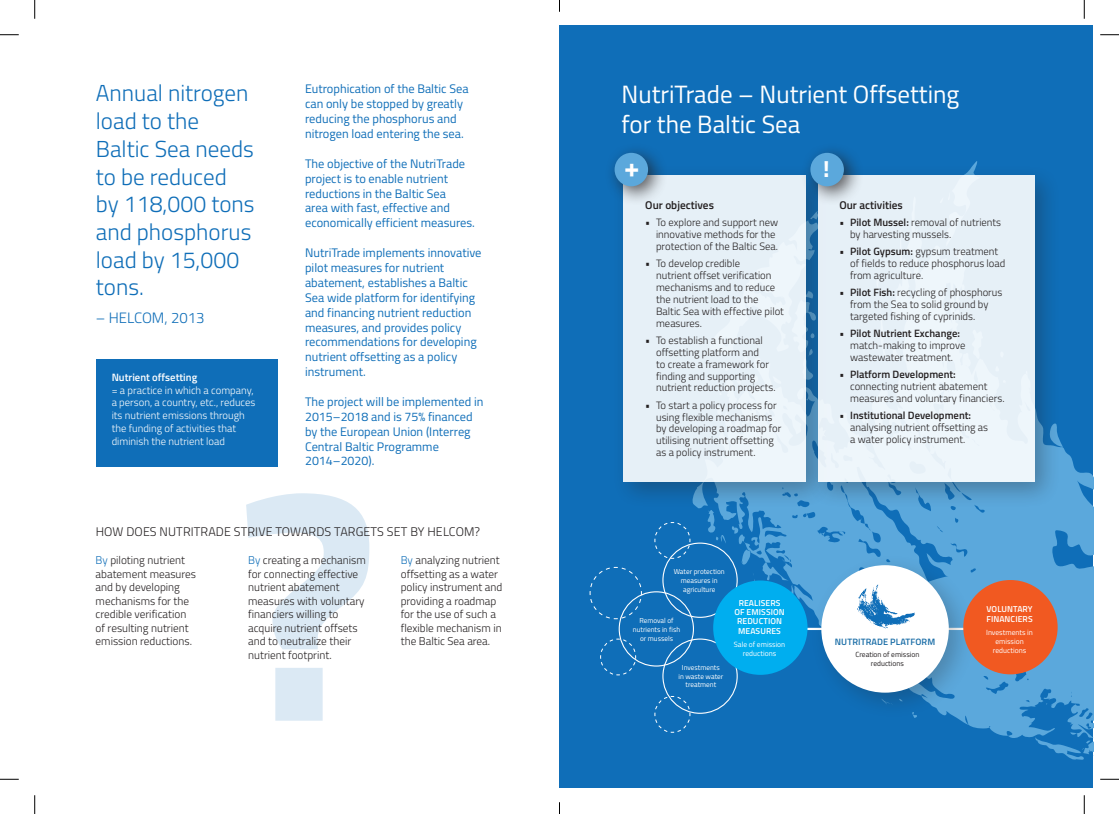
<style>
.page{position:relative;width:1119px;height:814px;background:#fff}
.page>*{position:absolute;margin:0;border:0;box-sizing:border-box;transform-origin:0 0}
.t1{font:700 328.5px "Titillium";color:#0f6eb8}
.t2{font:700 27.5px "Titillium";color:#fff}
.t3{font:25px/30px "Titillium";color:#fff}
.t4{font:700 23.25px "Titillium";color:#fff}
.t5{font:300 23.12px/27.8px "Titillium";color:#0f6eb8}
.t6{font:300 15px "Titillium";color:#0f6eb8}
.t7{font:300 12.5px "Titillium";letter-spacing:.01em;color:#231f20}
.t8{font:12.38px/14.9px "Titillium";color:#0f6eb8}
.t9{font:300 11.25px/13.5px "Titillium";color:#231f20}
.t10{font:600 11.25px "Titillium";color:#231f20}
.t11{font:300 10.62px/11.9px "Titillium";color:#231f20}
.t12{font:300 10.62px/12.8px "Titillium";color:#fff}
.t13{font:600 10.62px "Titillium";color:#231f20}
.t14{font:600 10.62px "Titillium";color:#fff}
.t15{font:600 9.25px "Titillium";letter-spacing:.01em;color:#186ca6}
.t16{font:600 8.62px/9.4px "Titillium";letter-spacing:.01em;color:#fff}
.t17{font:7.5px/9px "Titillium";color:#fff;text-align:center}
.t18{font:7.5px/8.9px "Titillium";color:#231f20;text-align:center}
.t19{font:7.25px/8.6px "Titillium";color:#fff;text-align:center}
.s1{color:#0f6eb8}
.s2{font-weight:600}
</style>
<div class="page">
<div style="left:559px;top:26px;width:533px;height:762px;background:#0f6eb8"></div>
<svg style="left:692px;top:161px;width:400px;height:599px"></svg>
<hr style="left:779px;top:627px;width:213px;height:3px;background:#fff">
<div style="left:809px;top:553px;width:166px;height:166px;background:#231f20;opacity:.25"></div>
<div style="left:821px;top:565px;width:127px;height:127px;background:#fff;border-radius:50%"></div>
<div style="left:963px;top:580px;width:94px;height:94px;background:#f15921;border-radius:50%"></div>
<div style="left:618px;top:591px;width:76px;height:75px;border:1px solid #fff;border-radius:50%"></div>
<svg style="left:589px;top:566px;width:53px;height:53px"></svg>
<div style="left:662px;top:542px;width:75px;height:75px;border:1px solid #fff;border-radius:50%"></div>
<svg style="left:600px;top:638px;width:36px;height:37px"></svg>
<svg style="left:654px;top:522px;width:36px;height:37px"></svg>
<div style="left:662px;top:638px;width:75px;height:75px;border:1px solid #fff;border-radius:50%"></div>
<svg style="left:857px;top:584px;width:57px;height:44px"></svg>
<div style="left:713px;top:580px;width:94px;height:94px;background:#00aeef;border-radius:50%"></div>
<svg style="left:654px;top:695px;width:36px;height:38px"></svg>
<div style="left:96px;top:359px;width:181px;height:108px;background:#0f6eb8"></div>
<div style="left:610px;top:163px;width:223px;height:346px;background:#231f20;opacity:.35"></div>
<div style="left:623px;top:175px;width:182px;height:307px;background:#e6f0f7"></div>
<div style="left:604px;top:143px;width:64px;height:63px;background:#231f20;opacity:.75"></div>
<div style="left:614px;top:153px;width:34px;height:33px;background:#5ba8dc;border-radius:50%"></div>
<div style="left:805px;top:163px;width:256px;height:346px;background:#231f20;opacity:.35"></div>
<div style="left:817px;top:175px;width:217px;height:307px;background:#e6f0f7"></div>
<div style="left:800px;top:143px;width:63px;height:63px;background:#231f20;opacity:.75"></div>
<div style="left:810px;top:153px;width:33px;height:33px;background:#5ba8dc;border-radius:50%"></div>
<svg style="left:0;top:34px;width:19px;height:1px"></svg>
<svg style="left:1100px;top:34px;width:18px;height:1px"></svg>
<svg style="left:0;top:778px;width:19px;height:2px"></svg>
<svg style="left:1100px;top:778px;width:18px;height:2px"></svg>
<svg style="left:34px;top:0;width:1px;height:19px"></svg>
<svg style="left:34px;top:795px;width:1px;height:18px"></svg>
<svg style="left:1083px;top:0;width:1px;height:19px"></svg>
<svg style="left:1083px;top:795px;width:1px;height:18px"></svg>
<h3 class="t5" style="left:96px;top:78px;width:160px">Annual nitrogen load to the<br>Baltic Sea needs to be reduced by 118,000 tons and phosphorus load by 15,000 tons.</h3>
<h3 class="t6" style="left:96px;top:307px;width:32px">– HELCO</h3>
<h3 class="t6" style="left:152px;top:307px;width:54px">M, 2013</h3>
<p class="t14" style="left:112px;top:369px;width:87px">Nutrient offsetting</p>
<p class="t12" style="left:112px;top:383px;width:145px">= a practice in which a company, a person, a country, etc., reduces its nutrient emissions through the funding of activities that diminish the nutrient load</p>
<p class="t8" style="left:305px;top:81px;width:165px">Eutrophication of the Baltic Sea can only be stopped by greatly reducing the phosphorus and nitrogen load entering the sea.</p>
<p class="t8" style="left:305px;top:155px;width:171px">The objective of the NutriTrade project is to enable nutrient reductions in the Baltic Sea<br>area with fast, effective and economically efficient measures.</p>
<p class="t8" style="left:305px;top:245px;width:178px">NutriTrade implements innovative pilot measures for nutrient abatement, establishes a Baltic<br>Sea wide platform for identifying and financing nutrient reduction measures, and provides policy recommendations for developing nutrient offsetting as a policy instrument.</p>
<p class="t8" style="left:305px;top:393px;width:180px">The project will be implemented in<br>2015–2018 and is 75% financed by the European Union (Interreg<br>Central Baltic Programme<br>2014–2020).</p>
<h1 class="t1" style="left:236px;top:354px;width:145px">?</h1>
<p class="t7" style="left:96px;top:522px;width:348px">How does N utriTrade strive towards targets set by HELCO</p>
<p class="t7" style="left:464px;top:522px;width:18px">M?</p>
<p class="t9" style="left:96px;top:552px;width:102px"><span class="s1">By</span> piloting nutrient abatement measures and by developing mechanisms for the credible verification of resulting nutrient emission reductions.</p>
<p class="t9" style="left:248px;top:552px;width:119px"><span class="s1">By</span> creating a mechanism for connecting effective nutrient abatement measures with voluntary financiers willing to acquire nutrient offsets and to neutralize their nutrient footprint.</p>
<p class="t9" style="left:400px;top:552px;width:103px"><span class="s1">By</span> analyzing nutrient offsetting as a water policy instrument and providing a roadmap for the use of such a flexible mechanism in the Baltic Sea area.</p>
<h3 class="t3" style="left:621px;top:78px;width:339px">NutriTrade – Nutrient Offsetting for the Baltic Sea</h3>
<h2 class="t2" style="left:624px;top:146px;width:17px">+</h2>
<p class="t10" style="left:645px;top:197px;width:70px">Our objectives</p>
<p class="t11" style="left:656px;top:216px;width:123px;text-indent:-11px">• To explore and support new innovative methods for the protection of the Baltic Sea.</p>
<p class="t11" style="left:656px;top:257px;width:129px;text-indent:-11px">• To develop credible<br>nutrient offset verification mechanisms and to reduce the nutrient load to the<br>Baltic Sea with effective pilot measures.</p>
<p class="t11" style="left:656px;top:333px;width:121px;text-indent:-11px">• To establish a functional offsetting platform and<br>to create a framework for finding and supporting nutrient reduction projects.</p>
<p class="t11" style="left:656px;top:398px;width:127px;text-indent:-11px">• To start a policy process for using flexible mechanisms by developing a roadmap for utilising nutrient offsetting as a policy instrument.</p>
<h3 class="t4" style="left:823px;top:151px;width:8px">!</h3>
<p class="t10" style="left:839px;top:197px;width:65px">Our activities</p>
<p class="t11" style="left:850px;top:216px;width:152px;text-indent:-11px"><span class="s2">• Pilot Mussel:</span> removal of nutrients by harvesting mussels.</p>
<p class="t11" style="left:850px;top:245px;width:157px;text-indent:-11px"><span class="s2">• Pilot Gypsum:</span> gypsum treatment of fields to reduce phosphorus load from agriculture.</p>
<p class="t11" style="left:850px;top:286px;width:154px;text-indent:-11px"><span class="s2">• Pilot Fish:</span> recycling of phosphorus from the Sea to solid ground by targeted fishing of cyprinids.</p>
<p class="t13" style="left:839px;top:325px;width:122px">• Pilot Nutrient Exchange:</p>
<p class="t11" style="left:850px;top:339px;width:117px">match-making to improve wastewater treatment.</p>
<p class="t13" style="left:839px;top:366px;width:118px">• Platform Development:</p>
<p class="t11" style="left:850px;top:380px;width:156px">connecting nutrient abatement measures and voluntary financiers.</p>
<p class="t13" style="left:839px;top:407px;width:133px">• Institutional Development:</p>
<p class="t11" style="left:850px;top:421px;width:139px">analysing nutrient offsetting as a water policy instrument.</p>
<p class="t19" style="left:673px;top:567px;width:53px">Water protection measures in agriculture</p>
<p class="t19" style="left:632px;top:616px;width:49px">Removal of nutrients in fish or mussels</p>
<p class="t19" style="left:678px;top:662px;width:46px">Investments in waste water treatment</p>
<p class="t16" style="left:734px;top:597px;width:51px;text-align:center">Realisers of emission reduction measures</p>
<p class="t17" style="left:733px;top:639px;width:53px">Sale of emission</p>
<p class="t17" style="left:742px;top:648px;width:35px">reductions</p>
<p class="t15" style="left:834px;top:634px;width:102px">NutriTrade platform</p>
<p class="t18" style="left:855px;top:650px;width:65px">Creation of emission reductions</p>
<p class="t16" style="left:986px;top:604px;width:48px">Voluntary financiers</p>
<p class="t17" style="left:985px;top:627px;width:48px">Investments in emission reductions</p>
</div>
